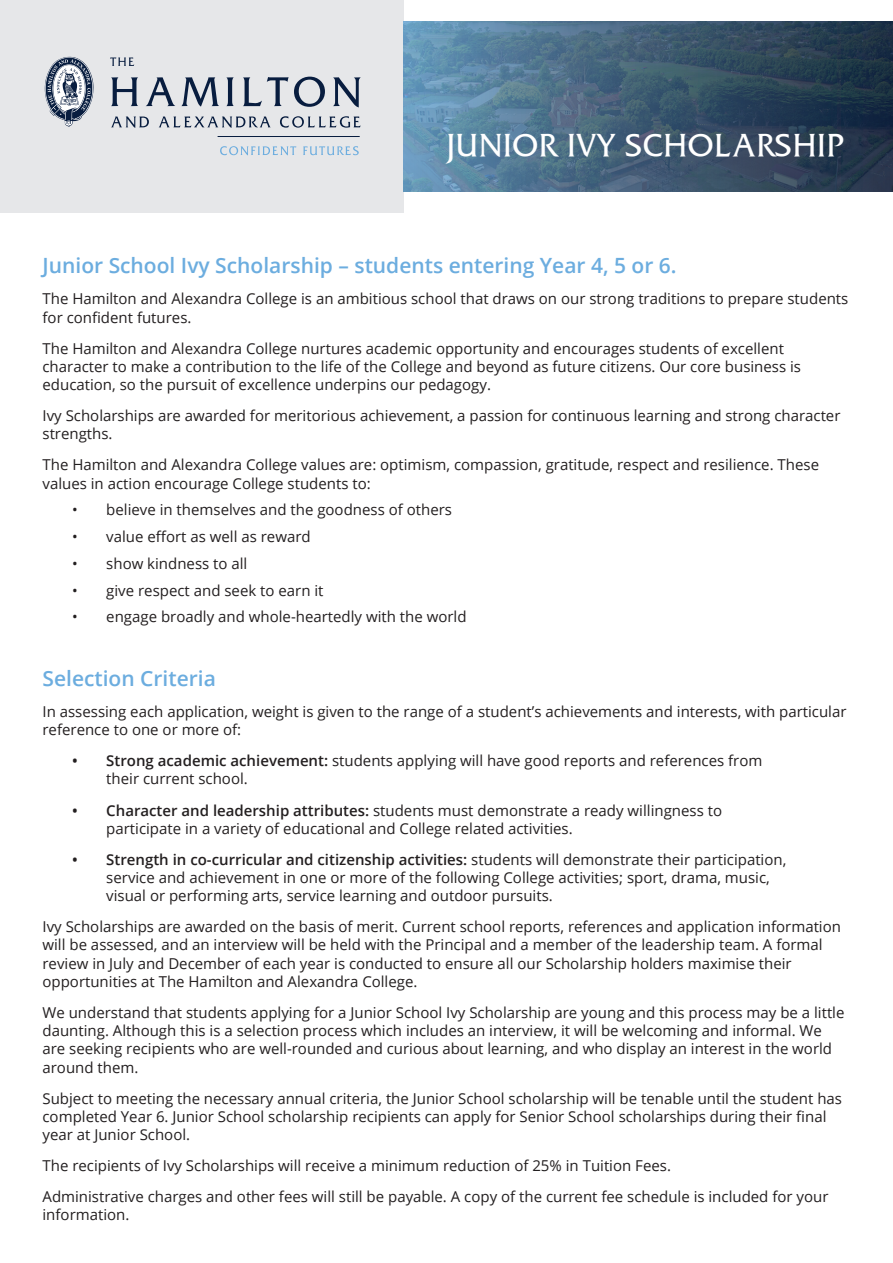
<style>
.page{position:relative;width:893px;height:1263px;background:#fff}
.page>*{position:absolute;margin:0;border:0;box-sizing:border-box;transform-origin:0 0}
.t1{font:33px "Septimus";letter-spacing:.025em;color:#fff}
.t2{font:600 21px "Open Sans";color:#6caddf}
.t3{font:15px/18.3px "Open Sans";color:#231f20}
.s1{font-weight:600}
</style>
<div class="page">
<div style="left:0;top:0;width:404px;height:213px;background:#e6e7e9"></div>
<img style="left:404px;top:21px;width:489px;height:170px">
<svg style="left:220px;top:146px;width:76px;height:9px"></svg>
<svg style="left:303px;top:146px;width:56px;height:9px"></svg>
<svg style="left:111px;top:77px;width:27px;height:29px"></svg>
<svg style="left:146px;top:77px;width:29px;height:29px"></svg>
<svg style="left:181px;top:77px;width:38px;height:30px"></svg>
<svg style="left:226px;top:77px;width:8px;height:29px"></svg>
<svg style="left:243px;top:77px;width:82px;height:30px"></svg>
<svg style="left:333px;top:77px;width:28px;height:30px"></svg>
<svg style="left:110px;top:57px;width:24px;height:9px"></svg>
<svg style="left:111px;top:117px;width:38px;height:11px"></svg>
<svg style="left:159px;top:116px;width:112px;height:12px"></svg>
<svg style="left:280px;top:116px;width:81px;height:12px"></svg>
<hr style="left:218px;top:136px;width:142px;height:1px;background:#081d3f">
<svg style="left:45px;top:57px;width:49px;height:70px"></svg>
<p class="t1" style="left:446px;top:131px;width:398px">JUNIOR IVY SCHOLARSHIP</p>
<p class="t2" style="left:43px;top:251px;width:636px">Junior School Ivy Scholarship – students entering Year 4, 5 or 6.</p>
<p class="t3" style="left:43px;top:289px;width:807px">The Hamilton and Alexandra College is an ambitious school that draws on our strong traditions to prepare students for confident futures.</p>
<p class="t3" style="left:43px;top:339px;width:760px">The Hamilton and Alexandra College nurtures academic opportunity and encourages students of excellent character to make a contribution to the life of the College and beyond as future citizens. Our core business is education, so the pursuit of excellence underpins our pedagogy.</p>
<p class="t3" style="left:43px;top:406px;width:799px">Ivy Scholarships are awarded for meritorious achievement, a passion for continuous learning and strong character strengths.</p>
<p class="t3" style="left:43px;top:455px;width:778px">The Hamilton and Alexandra College values are: optimism, compassion, gratitude, respect and resilience. These values in action encourage College students to:</p>
<p class="t3" style="left:72px;top:500px;width:381px">• believe in themselves and the goodness of others</p>
<p class="t3" style="left:72px;top:527px;width:240px">• value effort as well as reward</p>
<p class="t3" style="left:72px;top:554px;width:177px">• show kindness to all</p>
<p class="t3" style="left:72px;top:581px;width:253px">• give respect and seek to earn it</p>
<p class="t3" style="left:72px;top:607px;width:396px">• engage broadly and whole-heartedly with the world</p>
<p class="t2" style="left:43px;top:664px;width:175px">Selection Criteria</p>
<p class="t3" style="left:43px;top:702px;width:805px">In assessing each application, weight is given to the range of a student’s achievements and interests, with particular reference to one or more of:</p>
<p class="t3" style="left:106px;top:751px;width:658px;text-indent:-34px"><span class="s1">• Strong academic achievement:</span> students applying will have good reports and references from their current school.</p>
<p class="t3" style="left:106px;top:800px;width:617px;text-indent:-34px"><span class="s1">• Character and leadership attributes:</span> students must demonstrate a ready willingness to participate in a variety of educational and College related activities.</p>
<p class="t3" style="left:106px;top:850px;width:682px;text-indent:-34px"><span class="s1">• Strength in co-curricular and citizenship activities:</span> students will demonstrate their participation, service and achievement in one or more of the following College activities; sport, drama, music, visual or performing arts, service learning and outdoor pursuits.</p>
<p class="t3" style="left:43px;top:917px;width:800px">Ivy Scholarships are awarded on the basis of merit. Current school reports, references and application information will be assessed, and an interview will be held with the Principal and a member of the leadership team. A formal review in July and December of each year is conducted to ensure all our Scholarship holders maximise their opportunities at The Hamilton and Alexandra College.</p>
<p class="t3" style="left:43px;top:1003px;width:803px">We understand that students applying for a Junior School Ivy Scholarship are young and this process may be a little daunting. Although this is a selection process which includes an interview, it will be welcoming and informal. We are seeking recipients who are well-rounded and curious about learning, and who display an interest in the world around them.</p>
<p class="t3" style="left:43px;top:1089px;width:801px">Subject to meeting the necessary annual criteria, the Junior School scholarship will be tenable until the student has completed Year 6. Junior School scholarship recipients can apply for Senior School scholarships during their final year at Junior School.</p>
<p class="t3" style="left:43px;top:1156px;width:630px">The recipients of Ivy Scholarships will receive a minimum reduction of 25% in Tuition Fees.</p>
<p class="t3" style="left:43px;top:1187px;width:787px">Administrative charges and other fees will still be payable. A copy of the current fee schedule is included for your information.</p>
</div>
